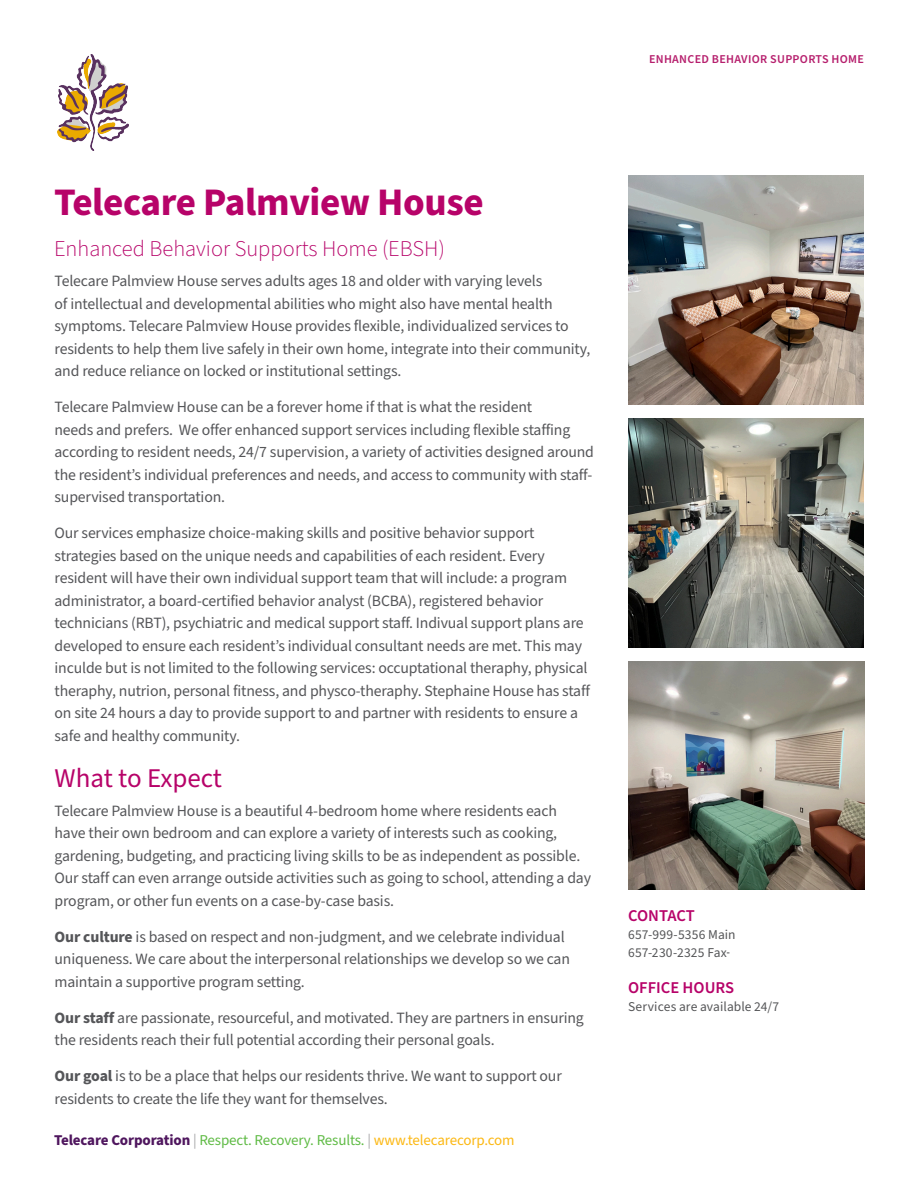
<style>
.page{position:relative;width:918px;height:1188px;background:#fff}
.page>*{position:absolute;margin:0;border:0;box-sizing:border-box;transform-origin:0 0}
.Front_Subtitle{font:700 39px "Source Sans Pro";letter-spacing:-.01em;color:#b70369}
.Header_1{font:27px "Source Sans Pro";color:#b70369}
.Front_Subtitle-2{font:300 22.5px "Source Sans Pro";color:#b70369}
.Addresses{font:600 16.5px "Source Sans Pro";color:#b70369}
.t1{font:15.75px/22.5px "Source Sans Pro";letter-spacing:-.01em;color:#555659}
.t2{font:15px "Source Sans Pro";letter-spacing:-.01em;color:#60bb46}
.Addresses-2{font:13.5px "Source Sans Pro";letter-spacing:.005em;color:#555658}
.t3{font:600 12px "Source Sans Pro";letter-spacing:.025em;color:#b61f6d}
.s1{font-weight:700}
.s2{font-weight:700;color:#4f165e}
.s3{color:#a9a8aa}
.s4{color:#fcb814}
</style>
<div class="page">
<img style="left:628px;top:418px;width:236px;height:230px">
<img style="left:628px;top:176px;width:236px;height:229px">
<img style="left:629px;top:662px;width:236px;height:228px">
<img style="left:57px;top:54px;width:72px;height:96px">
<p class="t3" style="left:649px;top:51px;width:216px">ENHANCED BEHAVIOR SUPPORTS HOME</p>
<p class="Front_Subtitle" style="left:54px;top:176px;width:431px">Telecare Palmview House</p>
<p class="Front_Subtitle-2" style="left:54px;top:233px;width:392px">Enhanced Behavior Supports Home (EBSH)</p>
<p class="t1" style="left:55px;top:270px;width:537px">Telecare Palmview House serves adults ages 18 and older with varying levels<br>of intellectual and developmental abilities who might also have mental health symptoms. Telecare Palmview House provides flexible, individualized services to residents to help them live safely in their own home, integrate into their community, and reduce reliance on locked or institutional settings.</p>
<p class="t1" style="left:55px;top:396px;width:541px">Telecare Palmview House can be a forever home if that is what the resident<br>needs and prefers. We offer enhanced support services including flexible staffing according to resident needs, 24/7 supervision, a variety of activities designed around the resident’s individual preferences and needs, and access to community with staff&shy;supervised transportation.</p>
<p class="t1" style="left:55px;top:522px;width:537px">Our services emphasize choice-making skills and positive behavior support strategies based on the unique needs and capabilities of each resident. Every resident will have their own individual support team that will include: a program administrator, a board-certified behavior analyst (BCBA), registered behavior technicians (RBT), psychiatric and medical support staff. Indivual support plans are developed to ensure each resident’s individual consultant needs are met. This may inculde but is not limited to the following services: occuptational theraphy, physical theraphy, nutrion, personal fitness, and physco-theraphy. Stephaine House has staff on site 24 hours a day to provide support to and partner with residents to ensure a safe and healthy community.</p>
<p class="Header_1" style="left:55px;top:760px;width:169px">What to Expect</p>
<p class="t1" style="left:55px;top:800px;width:538px">Telecare Palmview House is a beautiful 4-bedroom home where residents each have their own bedroom and can explore a variety of interests such as cooking, gardening, budgeting, and practicing living skills to be as independent as possible.<br>Our staff can even arrange outside activities such as going to school, attending a day program, or other fun events on a case-by-case basis.</p>
<p class="t1" style="left:55px;top:926px;width:517px"><span class="s1">Our culture</span> is based on respect and non-judgment, and we celebrate individual uniqueness. We care about the interpersonal relationships we develop so we can maintain a supportive program setting.</p>
<p class="t1" style="left:55px;top:1007px;width:531px"><span class="s1">Our staff</span> are passionate, resourceful, and motivated. They are partners in ensuring the residents reach their full potential according their personal goals.</p>
<p class="t1" style="left:55px;top:1065px;width:509px"><span class="s1">Our goal</span> is to be a place that helps our residents thrive. We want to support our residents to create the life they want for themselves.</p>
<p class="t2" style="left:54px;top:1130px;width:462px"><span class="s2">Telecare Corporation</span> <span class="s3">|</span> Respect. Recovery. Results. <span class="s3">|</span> <span class="s4">www.telecarecorp.com</span></p>
<p class="Addresses" style="left:628px;top:905px;width:68px">CONTACT</p>
<p class="Addresses-2" style="left:628px;top:926px;width:109px">657-999-5356 Main</p>
<p class="Addresses-2" style="left:628px;top:944px;width:100px">657-230-2325 Fax</p>
<p class="Addresses" style="left:628px;top:977px;width:107px">OFFICE HOURS</p>
<p class="Addresses-2" style="left:628px;top:998px;width:153px">Services are available 24/7</p>
</div>
